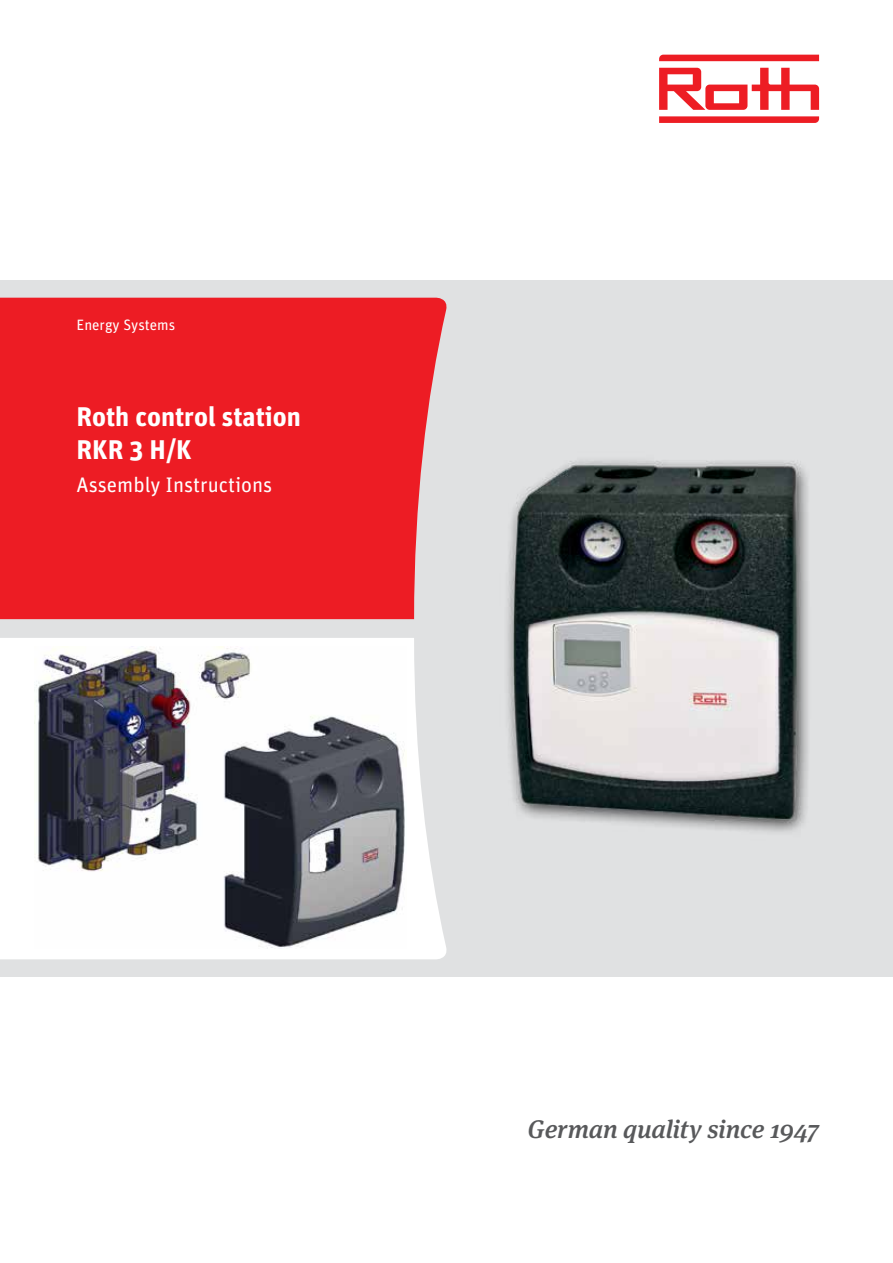
<style>
.page{position:relative;width:893px;height:1263px;background:#fff}
.page>*{position:absolute;margin:0;border:0;box-sizing:border-box;transform-origin:0 0}
.t1{font:700 27px/32.4px "Unit OT";color:#fff}
.t2{font:italic 500 25.5px "Meta Serif OT";letter-spacing:-.005em;color:#58595b}
.t3{font:21px "Unit OT";color:#fff}
.t4{font:15px "Unit OT";color:#fff}
</style>
<div class="page">
<svg style="left:659px;top:116px;width:160px;height:7px"></svg>
<svg style="left:659px;top:55px;width:160px;height:6px"></svg>
<svg style="left:659px;top:68px;width:160px;height:42px"></svg>
<img style="left:119px;top:280px;width:774px;height:696px">
<div style="left:0;top:298px;width:449px;height:321px;background:#ed1c24"></div>
<svg style="left:119px;top:638px;width:330px;height:321px"></svg>
<img style="left:34px;top:646px;width:373px;height:303px">
<p class="t4" style="left:77px;top:316px;width:100px">Energy Systems</p>
<p class="t1" style="left:77px;top:400px;width:226px">Roth control station<br>RKR 3 H/K</p>
<p class="t3" style="left:77px;top:472px;width:197px">Assembly Instructions</p>
<p class="t2" style="left:527px;top:1113px;width:293px">German quality since 1947</p>
</div>
